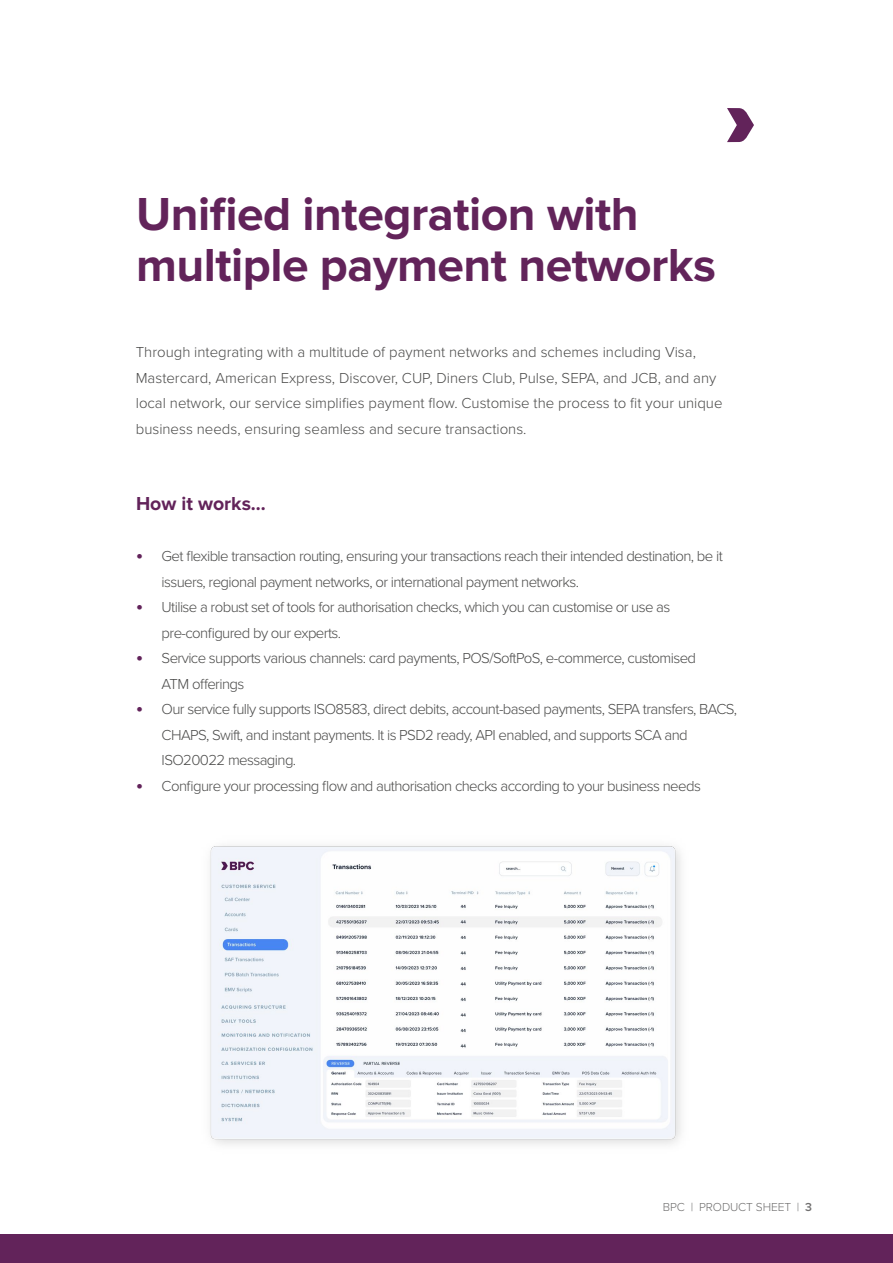
<style>
.page{position:relative;width:893px;height:1263px;background:#fff}
.page>*{position:absolute;margin:0;border:0;box-sizing:border-box;transform-origin:0 0}
.t1{font:700 48px/51px "Proxima Nova";letter-spacing:-.01em;color:#62235a}
.t2{font:700 19.5px "Proxima Nova";color:#62235a}
.t3{font:300 15px/25.5px "Proxima Nova";letter-spacing:-.04em;color:#4a4a49}
.t4{font:300 15px/25.5px "Proxima Nova";color:#4a4a49}
.t5{font:300 12px "Proxima Nova";letter-spacing:-.01em;color:#706f6f}
.s1{font-weight:700;font-size:19.5px;color:#62235a}
.s2{font-weight:600}
</style>
<div class="page">
<div style="left:0;top:1234px;width:893px;height:29px;background:#62235a"></div>
<svg style="left:727px;top:108px;width:27px;height:34px"></svg>
<img style="left:210px;top:846px;width:471px;height:299px">
<h1 class="t1" style="left:136px;top:189px;width:581px">Unified integration with multiple payment networks</h1>
<p class="t4" style="left:136px;top:339px;width:588px">Through integrating with a multitude of payment networks and schemes including Visa, Mastercard, American Express, Discover, CUP, Diners Club, Pulse, SEPA, and JCB, and any local network, our service simplifies payment flow. Customise the process to fit your unique business needs, ensuring seamless and secure transactions.</p>
<h2 class="t2" style="left:136px;top:492px;width:131px">How it works…</h2>
<p class="t3" style="left:162px;top:543px;width:563px;text-indent:-26px"><span class="s1">•</span> Get flexible transaction routing, ensuring your transactions reach their intended destination, be it issuers, regional payment networks, or international payment networks.</p>
<p class="t3" style="left:162px;top:594px;width:510px;text-indent:-26px"><span class="s1">•</span> Utilise a robust set of tools for authorisation checks, which you can customise or use as pre-configured by our experts.</p>
<p class="t3" style="left:162px;top:645px;width:536px;text-indent:-26px"><span class="s1">•</span> Service supports various channels: card payments, POS/SoftPoS, e-commerce, customised<br>ATM offerings</p>
<p class="t3" style="left:162px;top:696px;width:577px;text-indent:-26px"><span class="s1">•</span> Our service fully supports ISO8583, direct debits, account-based payments, SEPA transfers, BACS,<br>CHAPS, Swift, and instant payments. It is PSD2 ready, API enabled, and supports SCA and<br>ISO20022 messaging.</p>
<p class="t3" style="left:136px;top:772px;width:566px"><span class="s1">•</span> Configure your processing flow and authorisation checks according to your business needs</p>
<p class="t5" style="left:663px;top:1198px;width:151px">BPC | PRODUCT SHEET | <span class="s2">3</span></p>
</div>
